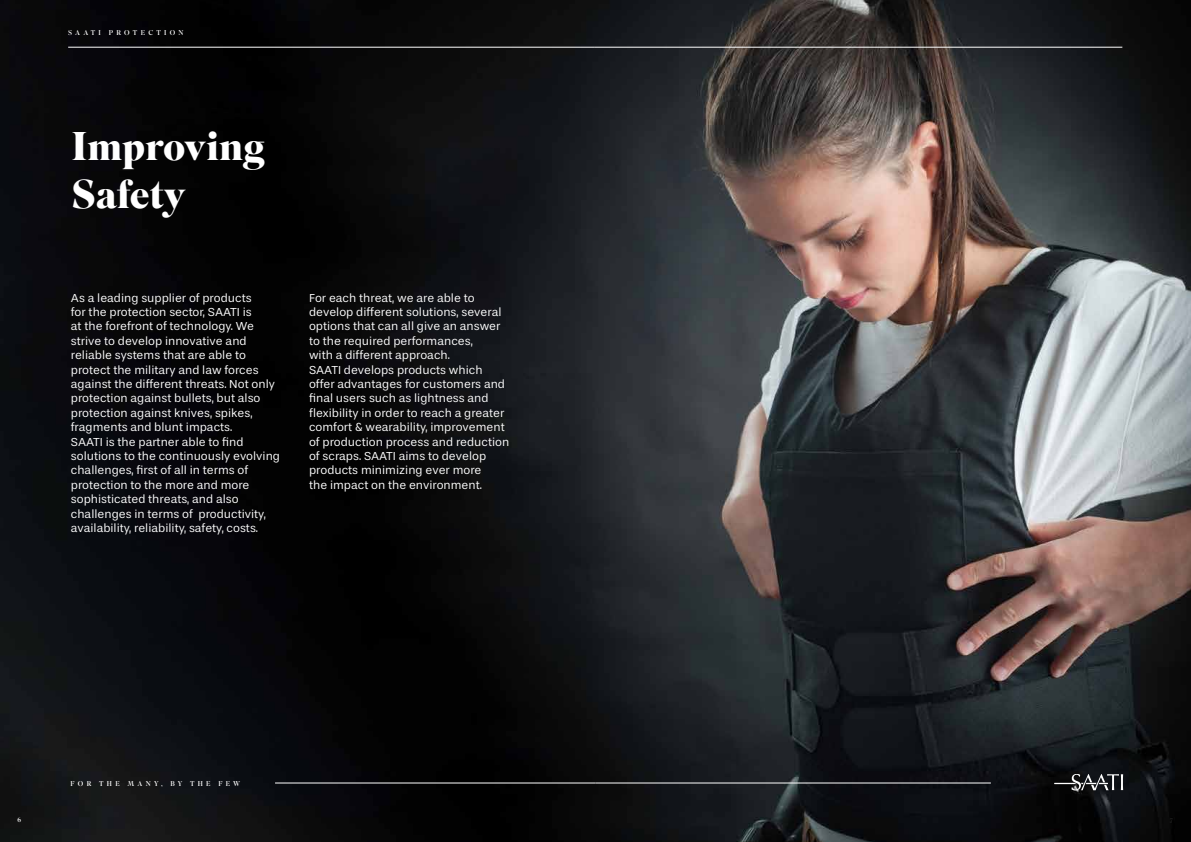
<style>
.page{position:relative;width:1191px;height:842px;background:#fff}
.page>*{position:absolute;margin:0;border:0;box-sizing:border-box;transform-origin:0 0}
.t1{font:700 40px/48px "Superior Title";color:#fff}
.t2{font:12px/14.4px "Stevie Sans";color:#fff}
.t3{font:7px "Superior Title";letter-spacing:.465em;color:#fff}
.t4{font:7px "Superior Title";color:#282827}
</style>
<div class="page">
<img style="left:0;top:0;width:1191px;height:842px">
<hr style="left:595px;top:47px;width:527px;height:1px;background:#fff">
<hr style="left:68px;top:47px;width:527px;height:1px;background:#fff">
<hr style="left:595px;top:783px;width:396px;height:1px;background:#fff">
<hr style="left:275px;top:783px;width:320px;height:1px;background:#fff">
<svg style="left:1054px;top:774px;width:69px;height:16px"></svg>
<p class="t3" style="left:68px;top:28px;width:117px">SAATI PROTECTION</p>
<h1 class="t1" style="left:72px;top:124px;width:194px">Improving<br>Safety</h1>
<p class="t2" style="left:71px;top:290px;width:211px">As a leading supplier of products<br>for the protection sector, SAATI is<br>at the forefront of technology. We strive to develop innovative and reliable systems that are able to protect the military and law forces against the different threats. Not only protection against bullets, but also protection against knives, spikes, fragments and blunt impacts.<br>SAATI is the partner able to find solutions to the continuously evolving challenges, first of all in terms of protection to the more and more sophisticated threats, and also challenges in terms of productivity, availability, reliability, safety, costs.</p>
<p class="t2" style="left:309px;top:290px;width:202px">For each threat, we are able to develop different solutions, several options that can all give an answer to the required performances,<br>with a different approach.<br>SAATI develops products which offer advantages for customers and final users such as lightness and flexibility in order to reach a greater comfort &amp; wearability, improvement of production process and reduction of scraps. SAATI aims to develop products minimizing ever more<br>the impact on the environment.</p>
<p class="t3" style="left:70px;top:779px;width:171px">FOR THE MANY, BY THE FEW</p>
<p class="t3" style="left:18px;top:815px;width:5px">6</p>
<p class="t4" style="left:1170px;top:815px;width:5px">7</p>
</div>
